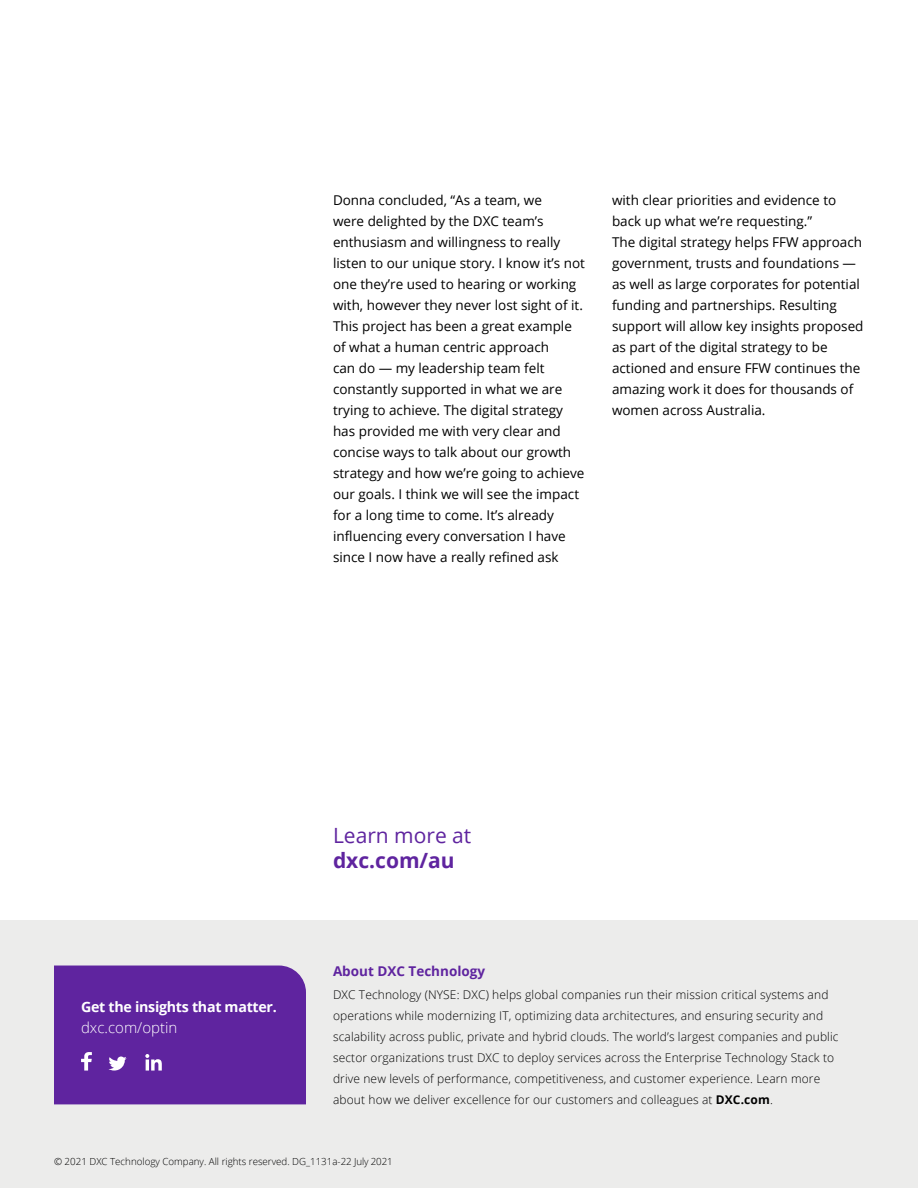
<style>
.page{position:relative;width:918px;height:1188px;background:#fff}
.page>*{position:absolute;margin:0;border:0;box-sizing:border-box;transform-origin:0 0}
.t1{font:21px "Open Sans";color:#5f249f}
.t2{font:700 21px "Open Sans";color:#5f249f}
.t3{font:300 15px "Open Sans";color:#fff}
.t4{font:700 14.25px "Open Sans";letter-spacing:-.02em;color:#fff}
.t5{font:13.5px/21px "Open Sans";color:#000}
.t6{font:700 13.5px "Open Sans";color:#5f249f}
.t7{font:300 12px/21px "Open Sans";letter-spacing:.01em;color:#000}
.t8{font:300 9.75px "Open Sans";color:#000}
.s1{font-weight:700}
</style>
<div class="page">
<div style="left:1px;top:920px;width:917px;height:268px;background:#ececeb"></div>
<div style="left:54px;top:966px;width:252px;height:138px;background:#5f249f"></div>
<p class="t5" style="left:333px;top:189px;width:254px">Donna concluded, “As a team, we<br>were delighted by the DXC team’s enthusiasm and willingness to really listen to our unique story. I know it’s not one they’re used to hearing or working with, however they never lost sight of it.<br>This project has been a great example of what a human centric approach<br>can do — my leadership team felt constantly supported in what we are trying to achieve. The digital strategy has provided me with very clear and concise ways to talk about our growth strategy and how we’re going to achieve our goals. I think we will see the impact for a long time to come. It’s already influencing every conversation I have since I now have a really refined ask</p>
<p class="t5" style="left:612px;top:189px;width:253px">with clear priorities and evidence to back up what we’re requesting.”<br>The digital strategy helps FFW approach government, trusts and foundations — as well as large corporates for potential funding and partnerships. Resulting support will allow key insights proposed as part of the digital strategy to be actioned and ensure FFW continues the amazing work it does for thousands of women across Australia.</p>
<p class="t4" style="left:81px;top:997px;width:197px">Get the insights that matter.</p>
<p class="t3" style="left:81px;top:1018px;width:98px">dxc.com/optin</p>
<h1 class="t1" style="left:333px;top:821px;width:140px">Learn more at</h1>
<h1 class="t2" style="left:333px;top:846px;width:123px">dxc.com/au</h1>
<p class="t6" style="left:333px;top:961px;width:154px">About DXC Technology</p>
<p class="t7" style="left:333px;top:984px;width:507px">DXC Technology (NYSE: DXC) helps global companies run their mission critical systems and operations while modernizing IT, optimizing data architectures, and ensuring security and scalability across public, private and hybrid clouds. The world’s largest companies and public sector organizations trust DXC to deploy services across the Enterprise Technology Stack to drive new levels of performance, competitiveness, and customer experience. Learn more about how we deliver excellence for our customers and colleagues at <span class="s1">DXC.com</span>.</p>
<p class="t8" style="left:54px;top:1154px;width:340px">© 2021 DXC Technology Company. All rights reserved. DG_1131a-22 July 2021</p>
</div>
